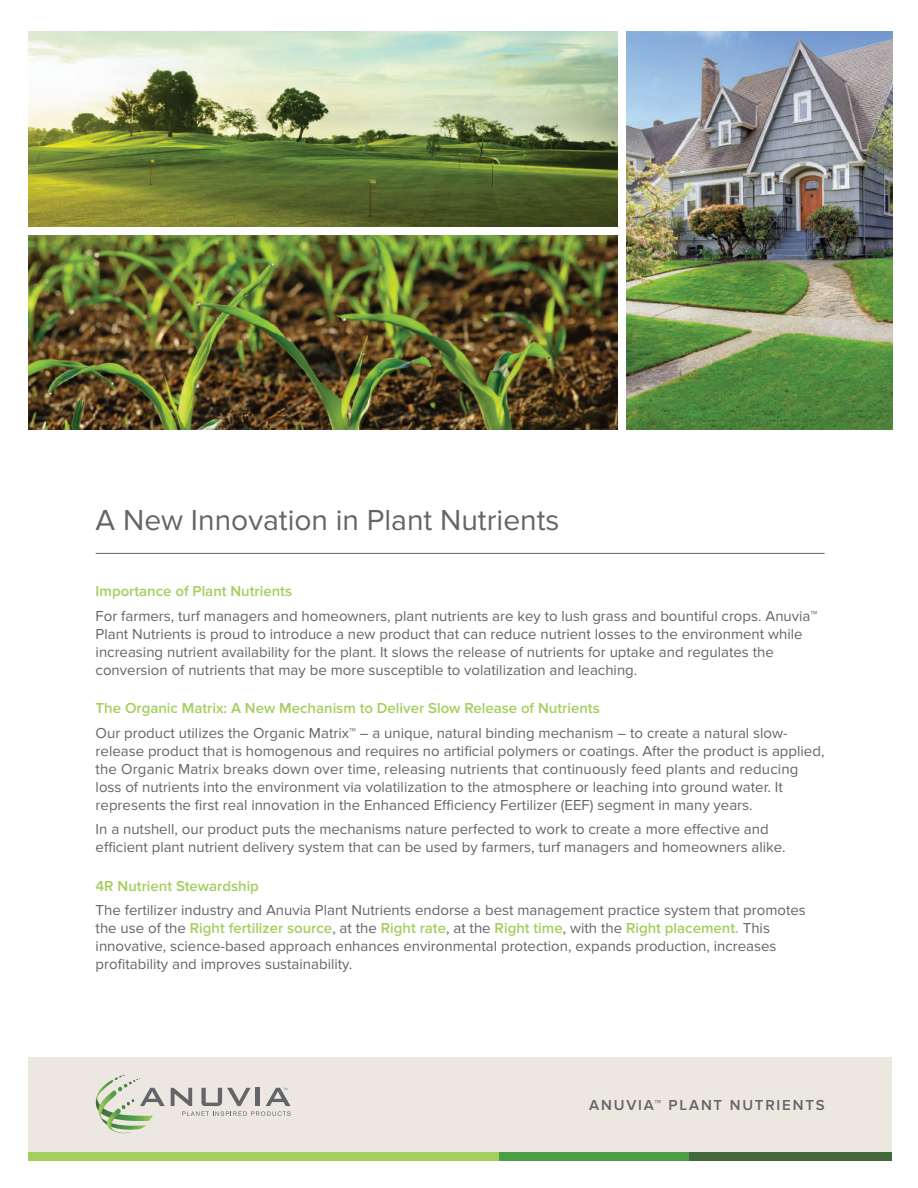
<style>
.page{position:relative;width:918px;height:1188px;background:#fff}
.page>*{position:absolute;margin:0;border:0;box-sizing:border-box;transform-origin:0 0}
.t1{font:30px "Proxima Nova";color:#646569}
.t2{font:15px/18px "Proxima Nova";color:#646569}
.t3{font:600 15px "Proxima Nova";color:#a4cf5e}
.t4{font:600 15px "Proxima Nova";letter-spacing:.12em;color:#646569}
.s1{font-weight:600;color:#a4cf5e}
</style>
<div class="page">
<div style="left:28px;top:1058px;width:864px;height:94px;background:#ece8e1"></div>
<div style="left:28px;top:1152px;width:472px;height:9px;background:#a4cf5e"></div>
<div style="left:500px;top:1152px;width:190px;height:9px;background:#4c9e45"></div>
<div style="left:690px;top:1152px;width:202px;height:9px;background:#42683b"></div>
<svg style="left:171px;top:1088px;width:120px;height:28px"></svg>
<svg style="left:96px;top:1075px;width:69px;height:58px"></svg>
<img style="left:28px;top:235px;width:590px;height:195px">
<img style="left:627px;top:31px;width:265px;height:399px">
<img style="left:28px;top:32px;width:590px;height:194px">
<hr style="left:96px;top:553px;width:729px;height:1px;background:#646569">
<h1 class="t1" style="left:96px;top:502px;width:465px">A New Innovation in Plant Nutrients</h1>
<p class="t3" style="left:96px;top:582px;width:198px">Importance of Plant Nutrients</p>
<p class="t2" style="left:96px;top:607px;width:723px">For farmers, turf managers and homeowners, plant nutrients are key to lush grass and bountiful crops. Anuvia™ Plant Nutrients is proud to introduce a new product that can reduce nutrient losses to the environment while increasing nutrient availability for the plant. It slows the release of nutrients for uptake and regulates the conversion of nutrients that may be more susceptible to volatilization and leaching.</p>
<p class="t3" style="left:96px;top:699px;width:506px">The Organic Matrix: A New Mechanism to Deliver Slow Release of Nutrients</p>
<p class="t2" style="left:96px;top:724px;width:730px">Our product utilizes the Organic Matrix™ – a unique, natural binding mechanism – to create a natural slow&shy;release product that is homogenous and requires no artificial polymers or coatings. After the product is applied, the Organic Matrix breaks down over time, releasing nutrients that continuously feed plants and reducing loss of nutrients into the environment via volatilization to the atmosphere or leaching into ground water. It represents the first real innovation in the Enhanced Efficiency Fertilizer (EEF) segment in many years.</p>
<p class="t2" style="left:96px;top:821px;width:692px">In a nutshell, our product puts the mechanisms nature perfected to work to create a more effective and efficient plant nutrient delivery system that can be used by farmers, turf managers and homeowners alike.</p>
<p class="t3" style="left:96px;top:877px;width:165px">4R Nutrient Stewardship</p>
<p class="t2" style="left:96px;top:902px;width:712px">The fertilizer industry and Anuvia Plant Nutrients endorse a best management practice system that promotes the use of the <span class="s1">Right fertilizer source</span>, at the <span class="s1">Right rate</span>, at the <span class="s1">Right time</span>, with the <span class="s1">Right placement.</span> This innovative, science-based approach enhances environmental protection, expands production, increases profitability and improves sustainability.</p>
<p class="t4" style="left:589px;top:1096px;width:237px">ANUVIA™ PLANT NUTRIENTS</p>
</div>
